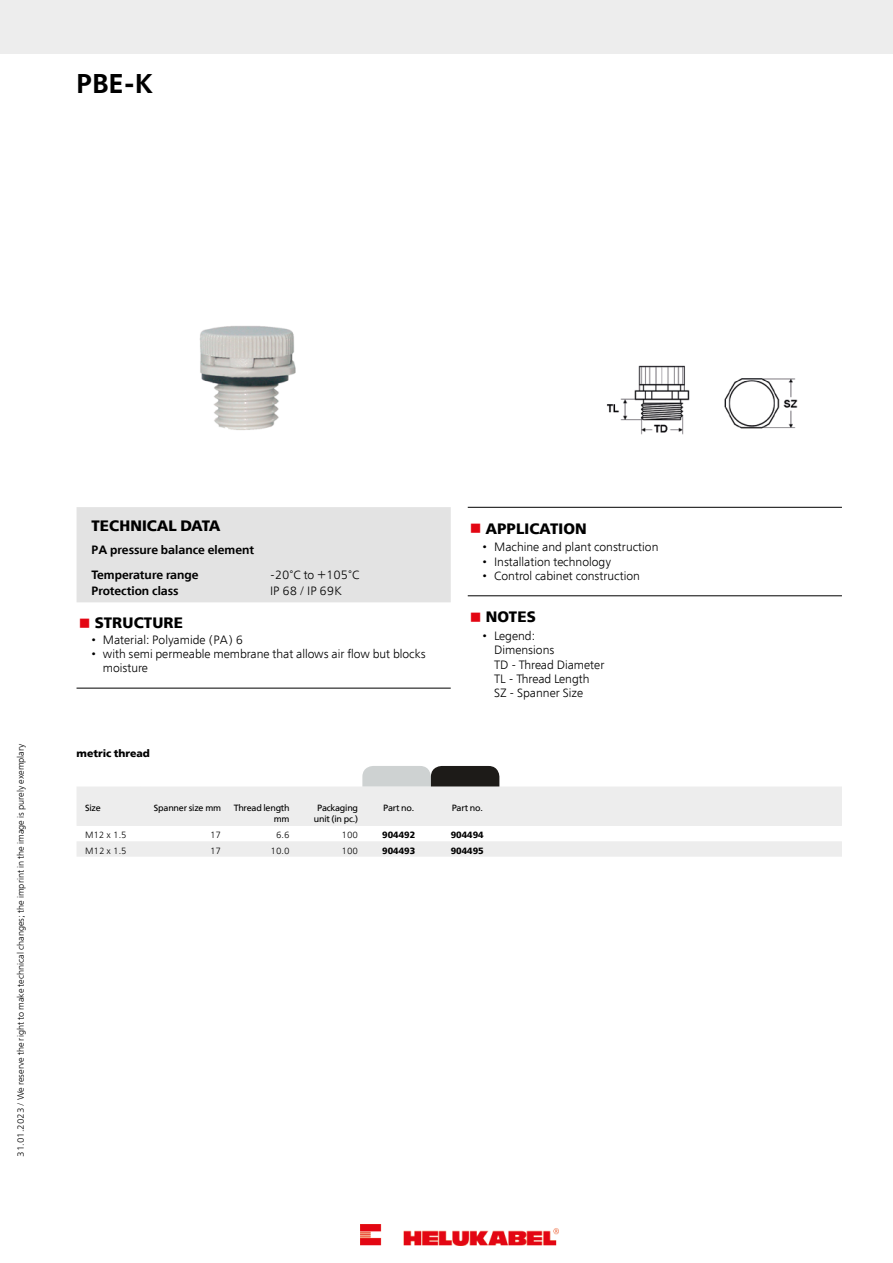
<style>
.page{position:relative;width:893px;height:1263px;background:#fff}
.page>*{position:absolute;margin:0;border:0;box-sizing:border-box;transform-origin:0 0}
.t1{font:600 27px "Free Set";color:#000}
.t2{font:700 15px "Free Set";letter-spacing:.01em;color:#000}
.t3{font:300 12px/14.4px "Free Set";color:#000}
.t4{font:600 12px/24.8px "Free Set";color:#000}
.t5{font:700 10.5px "Free Set";color:#000}
.t6{font:300 9px "Free Set";color:#000}
.t7{font:9px/10.8px "Free Set";letter-spacing:-.02em;color:#000;text-align:right}
.t8{font:700 9px "Free Set";color:#000}
.s1{color:#e30613}
</style>
<div class="page">
<div style="left:77px;top:507px;width:374px;height:95px;background:#e3e3e3"></div>
<hr style="left:77px;top:688px;width:374px;height:1px;background:#000">
<hr style="left:468px;top:507px;width:374px;height:1px;background:#000">
<hr style="left:468px;top:595px;width:374px;height:1px;background:#000">
<svg style="left:77px;top:786px;width:765px;height:71px;fill:#ededed"></svg>
<svg style="left:362px;top:766px;width:137px;height:20px;background:#7a7b7a"></svg>
<div style="left:0;top:0;width:893px;height:53px;background:#ededed"></div>
<img style="left:199px;top:326px;width:599px;height:109px">
<img style="left:360px;top:1225px;width:198px;height:21px">
<h1 class="t1" style="left:77px;top:66px;width:78px">PBE-K</h1>
<p class="t6" style="left:15px;top:1157px;width:415px;rotate:-90deg">31.01.2023 / We reserve the right to make technical changes; the imprint in the image is purely exemplary</p>
<p class="t2" style="left:91px;top:516px;width:130px">TECHNICAL DATA</p>
<p class="t4" style="left:91px;top:538px;width:164px">PA pressure balance element<br>Temperature range</p>
<p class="t3" style="left:270px;top:568px;width:91px">-20°C to +105°C</p>
<p class="t4" style="left:91px;top:579px;width:89px">Protection class</p>
<p class="t3" style="left:270px;top:584px;width:73px">IP 68 / IP 69K</p>
<p class="t2" style="left:79px;top:613px;width:106px"><span class="s1">■</span> STRUCTURE</p>
<p class="t3" style="left:91px;top:632px;width:153px">• Material: Polyamide (PA) 6</p>
<p class="t3" style="left:103px;top:646px;width:325px;text-indent:-11px">• with semi permeable membrane that allows air flow but blocks moisture</p>
<p class="t5" style="left:77px;top:747px;width:75px">metric thread</p>
<p class="t2" style="left:470px;top:518px;width:118px"><span class="s1">■</span> APPLICATION</p>
<p class="t3" style="left:483px;top:540px;width:177px">• Machine and plant construction</p>
<p class="t3" style="left:483px;top:554px;width:130px">• Installation technology</p>
<p class="t3" style="left:483px;top:569px;width:159px">• Control cabinet construction</p>
<p class="t2" style="left:470px;top:607px;width:67px"><span class="s1">■</span> NOTES</p>
<p class="t3" style="left:494px;top:628px;width:112px;text-indent:-11px">• Legend:<br>Dimensions<br>TD - Thread Diameter<br>TL - Thread Length<br>SZ - Spanner Size</p>
<p class="t7" style="left:85px;top:802px;width:17px">Size</p>
<p class="t7" style="left:154px;top:802px;width:69px">Spanner size mm</p>
<p class="t7" style="left:234px;top:802px;width:57px">Thread length mm</p>
<p class="t7" style="left:314px;top:802px;width:46px;text-align:center">Packaging unit (in pc.)</p>
<p class="t7" style="left:383px;top:802px;width:33px">Part no.</p>
<p class="t7" style="left:452px;top:802px;width:33px">Part no.</p>
<p class="t6" style="left:85px;top:829px;width:43px">M12 x 1.5</p>
<p class="t6" style="left:210px;top:829px;width:13px">17</p>
<p class="t6" style="left:276px;top:829px;width:15px">6.6</p>
<p class="t6" style="left:342px;top:829px;width:18px">100</p>
<p class="t8" style="left:382px;top:829px;width:35px">904492</p>
<p class="t8" style="left:451px;top:829px;width:35px">904494</p>
<p class="t6" style="left:85px;top:845px;width:43px">M12 x 1.5</p>
<p class="t6" style="left:210px;top:845px;width:13px">17</p>
<p class="t6" style="left:271px;top:845px;width:21px">10.0</p>
<p class="t6" style="left:342px;top:845px;width:18px">100</p>
<p class="t8" style="left:382px;top:844px;width:35px">904493</p>
<p class="t8" style="left:451px;top:844px;width:35px">904495</p>
</div>
